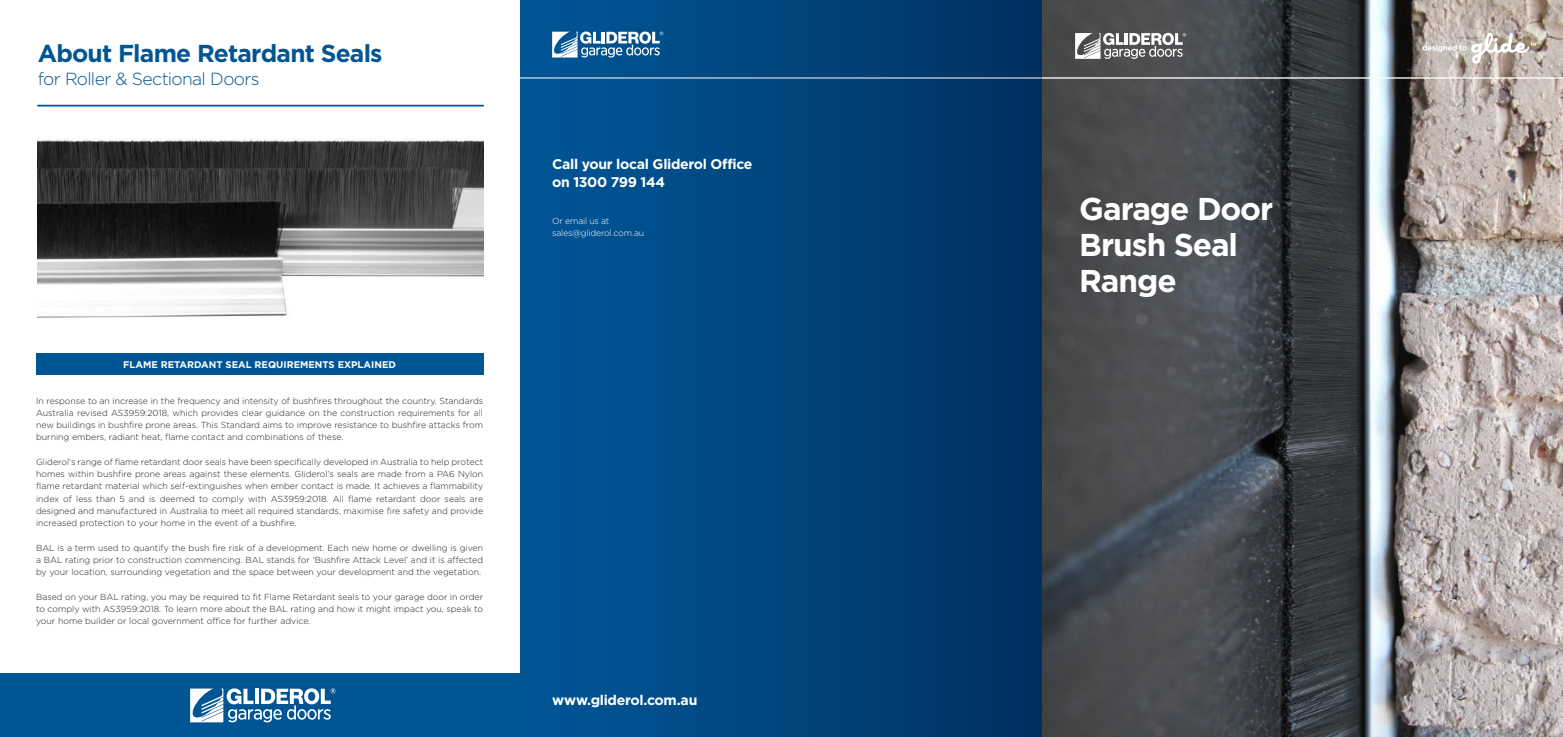
<style>
.page{position:relative;width:1563px;height:737px;background:#fff}
.page>*{position:absolute;margin:0;border:0;box-sizing:border-box;transform-origin:0 0}
._30pt{font:700 31.5px/36px "Gotham";letter-spacing:-.035em;color:#fff}
._02_CONTENT_Heading1{font:700 24.5px "Gotham";letter-spacing:-.03em;color:#005595}
._02_CONTENT_Heading1-2{font:300 17.5px "Gotham";letter-spacing:-.035em;color:#005595}
._02_CONTENT_Body_Tex{font:700 14px/17.5px "Gotham";letter-spacing:-.025em;color:#fff}
.t1{font:700 9.62px "Gotham";color:#fff}
.t2{font:300 8.75px/12.2px "Gotham";color:#231f20;text-align:justify}
._02_CONTENT_Body_Tex-2{font:300 8.75px/12.2px "Gotham";letter-spacing:-.02em;color:#fff}
</style>
<div class="page">
<hr style="left:37px;top:105px;width:447px;height:1px;background:#005595">
<div style="left:0;top:673px;width:521px;height:64px;background:#005595"></div>
<svg style="left:190px;top:688px;width:145px;height:34px"></svg>
<img style="left:1041px;top:0;width:522px;height:737px">
<hr style="left:1041px;top:77px;width:522px;height:2px;background:#fff">
<svg style="left:1075px;top:33px;width:111px;height:26px"></svg>
<svg style="left:1422px;top:33px;width:114px;height:31px;background:#c6bcb5"></svg>
<img style="left:38px;top:138px;width:445px;height:180px">
<div style="left:36px;top:353px;width:447px;height:21px;background:#005595"></div>
<div style="left:520px;top:0;width:521px;height:737px;background:linear-gradient(to right,#005899,#003161)"></div>
<hr style="left:513px;top:78px;width:528px;height:1px;background:#fff">
<svg style="left:552px;top:32px;width:111px;height:25px"></svg>
<p class="_02_CONTENT_Heading1" style="left:38px;top:39px;width:346px">About Flame Retardant Seals</p>
<p class="_02_CONTENT_Heading1-2" style="left:38px;top:70px;width:223px">for Roller &amp; Sectional Doors</p>
<p class="t1" style="left:123px;top:359px;width:274px">FLAME RETARDANT SEAL REQUIREMENTS EXPLAINED</p>
<p class="t2" style="left:36px;top:394px;width:448px">In response to an increase in the frequency and intensity of bushfires throughout the country, Standards Australia revised AS3959:2018, which provides clear guidance on the construction requirements for all new buildings in bushfire prone areas. This Standard aims to improve resistance to bushfire attacks from burning embers, radiant heat, flame contact and combinations of these.</p>
<p class="t2" style="left:36px;top:455px;width:449px">Gliderol’s range of flame retardant door seals have been specifically developed in Australia to help protect homes within bushfire prone areas against these elements. Gliderol’s seals are made from a PA6 Nylon flame retardant material which self-extinguishes when ember contact is made. It achieves a flammability index of less than 5 and is deemed to comply with AS3959:2018. All flame retardant door seals are designed and manufactured in Australia to meet all required standards, maximise fire safety and provide increased protection to your home in the event of a bushfire.</p>
<p class="t2" style="left:36px;top:541px;width:448px">BAL is a term used to quantify the bush fire risk of a development. Each new home or dwelling is given a BAL rating prior to construction commencing. BAL stands for ‘Bushfire Attack Level’ and it is affected by your location, surrounding vegetation and the space between your development and the vegetation.</p>
<p class="t2" style="left:36px;top:590px;width:449px">Based on your BAL rating, you may be required to fit Flame Retardant seals to your garage door in order to comply with AS3959:2018. To learn more about the BAL rating and how it might impact you, speak to your home builder or local government office for further advice.</p>
<p class="_02_CONTENT_Body_Tex" style="left:552px;top:155px;width:202px">Call your local Gliderol Office on 1300 799 144</p>
<p class="_02_CONTENT_Body_Tex-2" style="left:552px;top:215px;width:94px">Or email us at sales@gliderol.com.au</p>
<p class="_02_CONTENT_Body_Tex" style="left:552px;top:691px;width:147px">www.gliderol.com.au</p>
<p class="_30pt" style="left:1079px;top:190px;width:196px">Garage Door<br>Brush Seal<br>Range</p>
</div>
